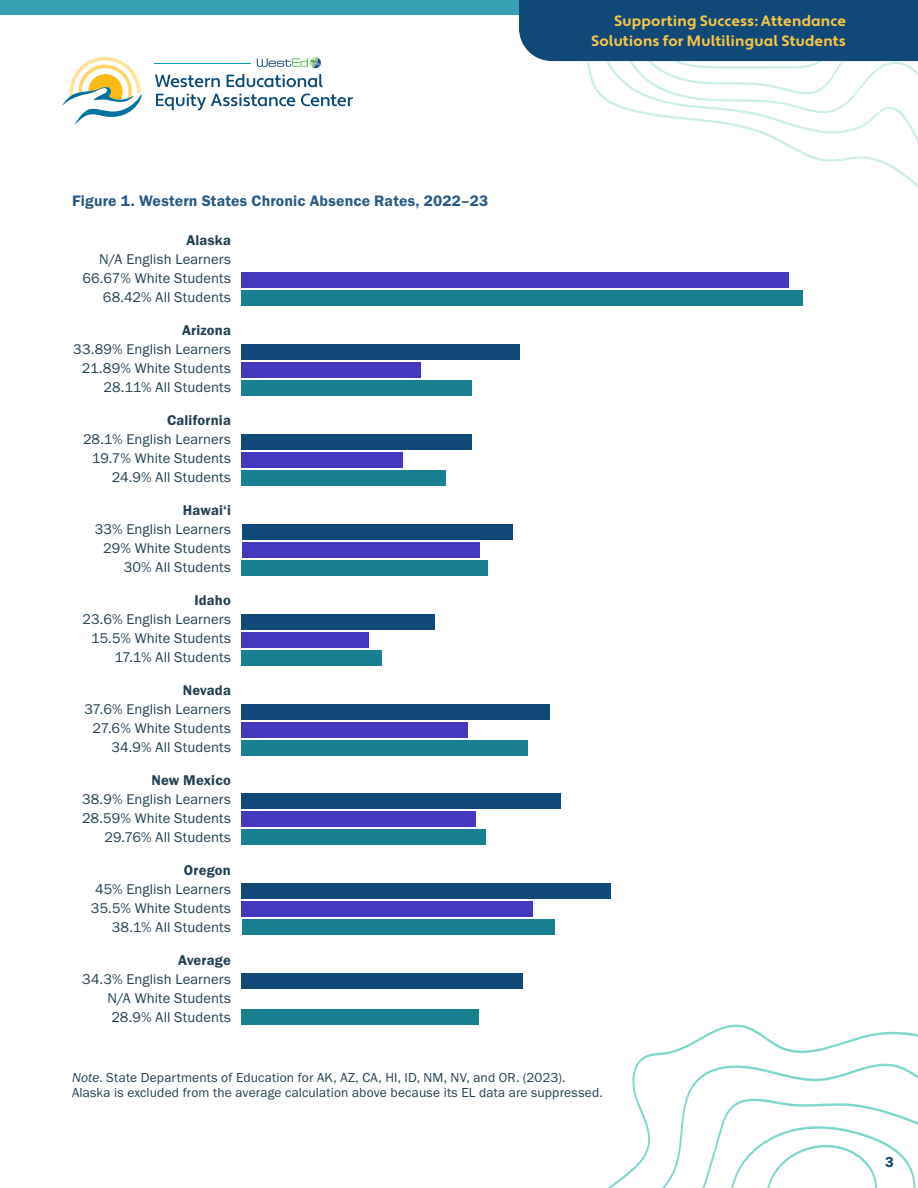
<style>
.page{position:relative;width:918px;height:1188px;background:#fff}
.page>*{position:absolute;margin:0;border:0;box-sizing:border-box;transform-origin:0 0}
.t1{font:15.75px "Franklin Gothic URW Dem";letter-spacing:.01em;color:#285a85}
.t2{font:700 15px/19.5px "Apertura";letter-spacing:.01em;color:#f8c546;text-align:right}
.t3{font:15px "Franklin Gothic URW Dem";color:#104877}
.t4{font:14.7px "Franklin Gothic URW Boo";letter-spacing:.01em;color:#224152}
.t5{font:14.7px "Franklin Gothic URW Dem";letter-spacing:.01em;color:#224152}
.t6{font:13.5px/15px "Franklin Gothic URW Boo";letter-spacing:.01em;color:#224152}
.s1{font-family:"Franklin Gothic URW Boo Ita"}
</style>
<div class="page">
<svg style="left:241px;top:1022px;width:677px;height:40px"></svg>
<svg style="left:632px;top:1062px;width:286px;height:33px"></svg>
<svg style="left:608px;top:1095px;width:310px;height:93px"></svg>
<svg style="left:614px;top:97px;width:304px;height:76px"></svg>
<div style="left:0;top:0;width:918px;height:15px;background:#36a1b2"></div>
<svg style="left:257px;top:57px;width:66px;height:11px"></svg>
<svg style="left:155px;top:75px;width:65px;height:12px"></svg>
<svg style="left:227px;top:74px;width:96px;height:13px"></svg>
<svg style="left:156px;top:94px;width:139px;height:16px"></svg>
<svg style="left:301px;top:94px;width:52px;height:12px"></svg>
<svg style="left:62px;top:57px;width:80px;height:68px"></svg>
<hr style="left:155px;top:63px;width:96px;height:1px;background:#00a4b3">
<svg style="left:519px;top:0;width:399px;height:97px"></svg>
<div style="left:242px;top:1009px;width:237px;height:16px;background:#198091"></div>
<div style="left:242px;top:290px;width:561px;height:16px;background:#198091"></div>
<div style="left:242px;top:272px;width:547px;height:16px;background:#4439be"></div>
<div style="left:242px;top:380px;width:230px;height:16px;background:#198091"></div>
<div style="left:242px;top:362px;width:179px;height:16px;background:#4439be"></div>
<div style="left:242px;top:344px;width:278px;height:16px;background:#104877"></div>
<div style="left:242px;top:470px;width:204px;height:16px;background:#198091"></div>
<div style="left:242px;top:452px;width:161px;height:16px;background:#4439be"></div>
<div style="left:242px;top:434px;width:230px;height:16px;background:#104877"></div>
<div style="left:242px;top:560px;width:246px;height:16px;background:#198091"></div>
<div style="left:242px;top:542px;width:238px;height:16px;background:#4439be"></div>
<div style="left:242px;top:524px;width:270px;height:16px;background:#104877"></div>
<div style="left:242px;top:650px;width:140px;height:16px;background:#198091"></div>
<div style="left:242px;top:632px;width:127px;height:15px;background:#4439be"></div>
<div style="left:242px;top:614px;width:193px;height:15px;background:#104877"></div>
<div style="left:242px;top:740px;width:286px;height:15px;background:#198091"></div>
<div style="left:242px;top:722px;width:226px;height:15px;background:#4439be"></div>
<div style="left:242px;top:704px;width:308px;height:15px;background:#104877"></div>
<div style="left:242px;top:830px;width:244px;height:15px;background:#198091"></div>
<div style="left:242px;top:812px;width:234px;height:15px;background:#4439be"></div>
<div style="left:242px;top:794px;width:319px;height:15px;background:#104877"></div>
<div style="left:242px;top:920px;width:312px;height:15px;background:#198091"></div>
<div style="left:242px;top:901px;width:291px;height:16px;background:#4439be"></div>
<div style="left:242px;top:883px;width:369px;height:16px;background:#104877"></div>
<div style="left:242px;top:973px;width:281px;height:16px;background:#104877"></div>
<p class="t2" style="left:591px;top:12px;width:256px">Supporting Success: Attendance<br>Solutions for Multilingual Students</p>
<p class="t1" style="left:72px;top:191px;width:418px">Figure 1. Western States Chronic Absence Rates, 2022–23</p>
<p class="t5" style="left:186px;top:231px;width:46px">Alaska</p>
<p class="t4" style="left:99px;top:250px;width:133px">N/A English Learners</p>
<p class="t4" style="left:83px;top:269px;width:150px">66.67% White Students</p>
<p class="t4" style="left:103px;top:288px;width:129px">68.42% All Students</p>
<p class="t5" style="left:182px;top:321px;width:50px">Arizona</p>
<p class="t4" style="left:73px;top:340px;width:159px">33.89% English Learners</p>
<p class="t4" style="left:82px;top:359px;width:151px">21.89% White Students</p>
<p class="t4" style="left:104px;top:378px;width:129px">28.11% All Students</p>
<p class="t5" style="left:167px;top:411px;width:65px">California</p>
<p class="t4" style="left:83px;top:430px;width:149px">28.1% English Learners</p>
<p class="t4" style="left:92px;top:449px;width:141px">19.7% White Students</p>
<p class="t4" style="left:112px;top:468px;width:120px">24.9% All Students</p>
<p class="t5" style="left:183px;top:501px;width:50px">Hawai‘i</p>
<p class="t4" style="left:95px;top:520px;width:138px">33% English Learners</p>
<p class="t4" style="left:103px;top:539px;width:129px">29% White Students</p>
<p class="t4" style="left:124px;top:558px;width:109px">30% All Students</p>
<p class="t5" style="left:194px;top:591px;width:38px">Idaho</p>
<p class="t4" style="left:83px;top:610px;width:150px">23.6% English Learners</p>
<p class="t4" style="left:91px;top:629px;width:141px">15.5% White Students</p>
<p class="t4" style="left:114px;top:648px;width:118px">17.1% All Students</p>
<p class="t5" style="left:183px;top:681px;width:50px">Nevada</p>
<p class="t4" style="left:84px;top:700px;width:148px">37.6% English Learners</p>
<p class="t4" style="left:93px;top:719px;width:140px">27.6% White Students</p>
<p class="t4" style="left:111px;top:738px;width:121px">34.9% All Students</p>
<p class="t5" style="left:151px;top:771px;width:81px">New Mexico</p>
<p class="t4" style="left:82px;top:790px;width:150px">38.9% English Learners</p>
<p class="t4" style="left:82px;top:809px;width:150px">28.59% White Students</p>
<p class="t4" style="left:104px;top:828px;width:128px">29.76% All Students</p>
<p class="t5" style="left:184px;top:861px;width:49px">Oregon</p>
<p class="t4" style="left:95px;top:880px;width:137px">45% English Learners</p>
<p class="t4" style="left:91px;top:899px;width:141px">35.5% White Students</p>
<p class="t4" style="left:112px;top:918px;width:121px">38.1% All Students</p>
<p class="t5" style="left:178px;top:951px;width:54px">Average</p>
<p class="t4" style="left:82px;top:970px;width:150px">34.3% English Learners</p>
<p class="t4" style="left:107px;top:989px;width:125px">N/A White Students</p>
<p class="t4" style="left:111px;top:1008px;width:121px">28.9% All Students</p>
<p class="t6" style="left:72px;top:1070px;width:532px"><span class="s1">Note</span>. State Departments of Education for AK, AZ, CA, HI, ID, NM, NV, and OR. (2023).<br>Alaska is excluded from the average calculation above because its EL data are suppressed.</p>
<p class="t3" style="left:885px;top:1152px;width:10px">3</p>
</div>
